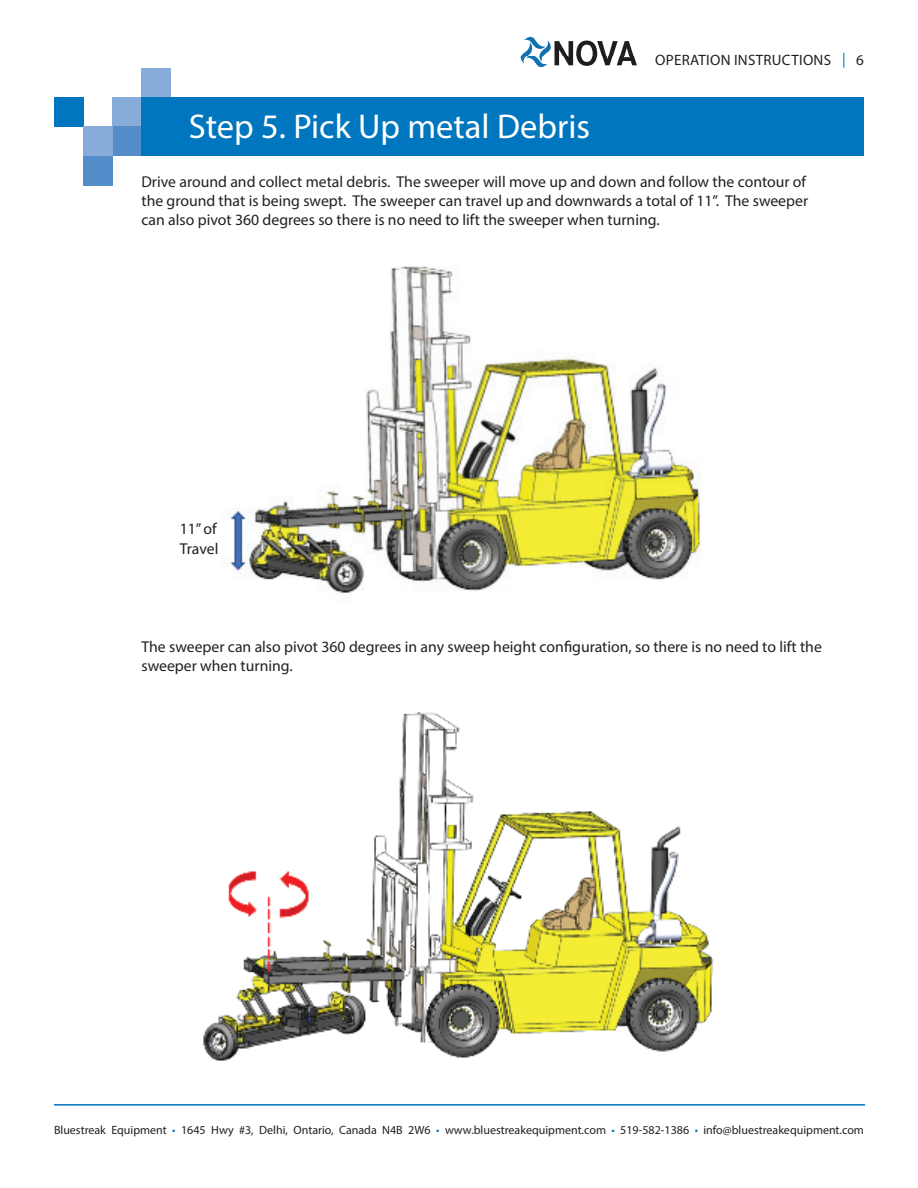
<style>
.page{position:relative;width:918px;height:1188px;background:#fff}
.page>*{position:absolute;margin:0;border:0;box-sizing:border-box;transform-origin:0 0}
.t1{font:34.5px "Myriad Pro";color:#fff}
.t2{font:15.75px/18.9px "Myriad Pro";color:#231f20}
.t3{font:15px "Myriad Pro";letter-spacing:.02em;color:#231f20}
.t4{font:12px "Myriad Pro";color:#231f20}
.s1{color:#0076be}
</style>
<div class="page">
<hr style="left:54px;top:1104px;width:811px;height:2px;background:#0076be">
<img style="left:520px;top:36px;width:117px;height:32px">
<div style="left:54px;top:98px;width:29px;height:29px;background:#0076be"></div>
<div style="left:112px;top:98px;width:30px;height:29px;background:#88acd9"></div>
<div style="left:112px;top:127px;width:30px;height:29px;background:#538dca"></div>
<div style="left:83px;top:127px;width:29px;height:29px;background:#88acd9"></div>
<div style="left:83px;top:156px;width:29px;height:29px;background:#538dca"></div>
<div style="left:142px;top:68px;width:29px;height:30px;background:#88acd9"></div>
<div style="left:142px;top:98px;width:722px;height:58px;background:#0076be"></div>
<img style="left:221px;top:266px;width:480px;height:327px">
<img style="left:203px;top:712px;width:511px;height:349px">
<p class="t3" style="left:655px;top:51px;width:210px">OPERATION INSTRUCTIONS <span class="s1">|</span> 6</p>
<h1 class="t1" style="left:189px;top:105px;width:403px">Step 5. Pick Up metal Debris</h1>
<p class="t2" style="left:141px;top:172px;width:668px">Drive around and collect metal debris. The sweeper will move up and down and follow the contour of the ground that is being swept. The sweeper can travel up and downwards a total of 11”. The sweeper can also pivot 360 degrees so there is no need to lift the sweeper when turning.</p>
<p class="t2" style="left:180px;top:519px;width:40px;line-height:19.8px">11” of<br>Travel</p>
<p class="t2" style="left:141px;top:637px;width:682px">The sweeper can also pivot 360 degrees in any sweep height configuration, so there is no need to lift the sweeper when turning.</p>
<p class="t4" style="left:54px;top:1123px;width:811px">Bluestreak Equipment <span class="s1">•</span> 1645 Hwy #3, Delhi, Ontario, Canada N4B 2W6 <span class="s1">•</span> www.bluestreakequipment.com <span class="s1">•</span> 519-582-1386 <span class="s1">•</span> info@bluestreakequipment.com</p>
</div>
